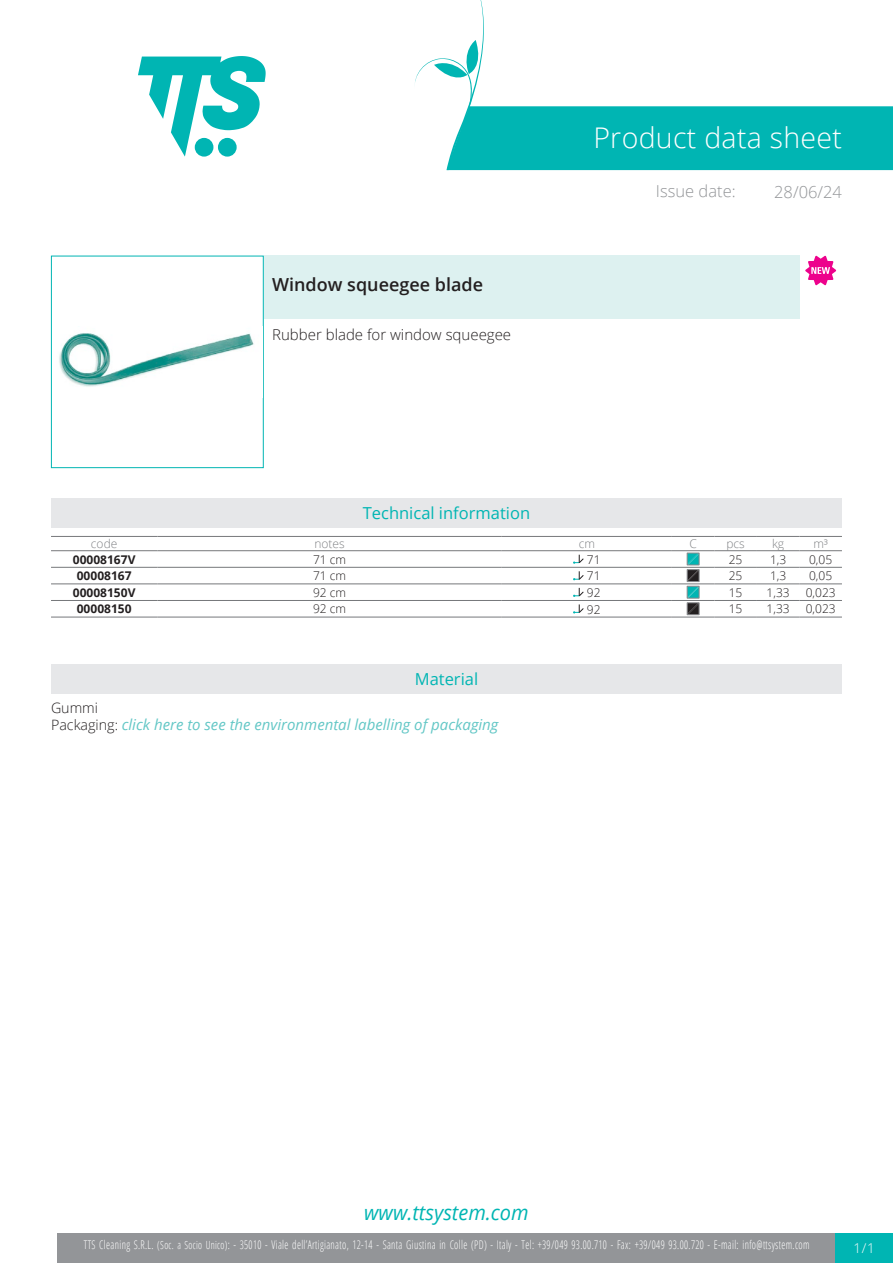
<style>
.page{position:relative;width:893px;height:1263px;background:#fff}
.page>*{position:absolute;margin:0;border:0;box-sizing:border-box;transform-origin:0 0}
.Titolo1{font:300 28.5px "Open Sans";letter-spacing:.01em;color:#fff}
.t1{font:italic 20.85px "Open Sans";color:#00b5b3;scale:.96 1}
.Nome{font:600 18px "Open Sans";color:#231f20}
.Titolo3{font:16.5px "Open Sans";color:#00b5b3}
.Titolo2{font:300 16.5px "Open Sans";color:#939598}
.Titolo16{font:16.5px "Open Sans";color:#00b5b3}
.Materiale{font:italic 15px "Open Sans";color:#63c7c6}
.Descrizione{font:300 15px "Open Sans";color:#231f20}
.Materiale-2{font:300 14.25px "Open Sans";color:#231f20}
.t2{font:300 13.5px "Open Sans";color:#fff}
.t3{font:300 12px "Open Sans Condensed";letter-spacing:.035em;color:#fff;scale:.85 1}
.TabTecnica_Corpo{font:300 12px "Open Sans";color:#231f20}
.TabTecnica_Codice{font:700 12px "Open Sans";color:#231f20}
.TabTecnica_Intestazione{font:300 12px "Open Sans";color:#808285}
.s1{font-weight:300;font-style:normal;font-size:14.25px;color:#231f20}
.s2{font-size:11.25px}
</style>
<div class="page">
<svg style="left:138px;top:56px;width:128px;height:101px"></svg>
<div style="left:57px;top:1233px;width:779px;height:30px;background:#939598"></div>
<div style="left:836px;top:1233px;width:57px;height:30px;background:#00b5b3"></div>
<svg style="left:415px;top:0;width:478px;height:170px"></svg>
<div style="left:51px;top:256px;width:213px;height:212px;border:1px solid #00b5b3"></div>
<img style="left:52px;top:326px;width:211px;height:71px">
<div style="left:264px;top:256px;width:535px;height:63px;background:#ddf1f0"></div>
<svg style="left:805px;top:256px;width:31px;height:29px"></svg>
<div style="left:51px;top:498px;width:791px;height:30px;background:#e6e7e9"></div>
<hr style="left:51px;top:536px;width:106px;height:1px;background:#76787b">
<hr style="left:51px;top:550px;width:106px;height:1px;background:#76787b">
<hr style="left:157px;top:536px;width:345px;height:1px;background:#76787b">
<hr style="left:157px;top:550px;width:345px;height:1px;background:#76787b">
<hr style="left:502px;top:536px;width:170px;height:1px;background:#76787b">
<hr style="left:502px;top:550px;width:170px;height:1px;background:#76787b">
<hr style="left:672px;top:536px;width:42px;height:1px;background:#76787b">
<hr style="left:672px;top:550px;width:42px;height:1px;background:#76787b">
<hr style="left:714px;top:536px;width:43px;height:1px;background:#76787b">
<hr style="left:714px;top:550px;width:43px;height:1px;background:#76787b">
<hr style="left:757px;top:536px;width:42px;height:1px;background:#76787b">
<hr style="left:757px;top:550px;width:42px;height:1px;background:#76787b">
<hr style="left:799px;top:536px;width:43px;height:1px;background:#76787b">
<hr style="left:799px;top:550px;width:43px;height:1px;background:#76787b">
<hr style="left:51px;top:567px;width:106px;height:1px;background:#76787b">
<hr style="left:157px;top:567px;width:345px;height:1px;background:#76787b">
<hr style="left:502px;top:567px;width:170px;height:1px;background:#76787b">
<hr style="left:672px;top:567px;width:42px;height:1px;background:#76787b">
<hr style="left:714px;top:567px;width:43px;height:1px;background:#76787b">
<hr style="left:757px;top:567px;width:42px;height:1px;background:#76787b">
<hr style="left:799px;top:567px;width:43px;height:1px;background:#76787b">
<hr style="left:51px;top:584px;width:106px;height:1px;background:#76787b">
<hr style="left:157px;top:584px;width:345px;height:1px;background:#76787b">
<hr style="left:502px;top:584px;width:170px;height:1px;background:#76787b">
<hr style="left:672px;top:584px;width:42px;height:1px;background:#76787b">
<hr style="left:714px;top:584px;width:43px;height:1px;background:#76787b">
<hr style="left:757px;top:584px;width:42px;height:1px;background:#76787b">
<hr style="left:799px;top:584px;width:43px;height:1px;background:#76787b">
<hr style="left:51px;top:600px;width:106px;height:1px;background:#76787b">
<hr style="left:51px;top:617px;width:106px;height:1px;background:#76787b">
<hr style="left:157px;top:600px;width:345px;height:1px;background:#76787b">
<hr style="left:157px;top:617px;width:345px;height:1px;background:#76787b">
<hr style="left:502px;top:600px;width:170px;height:1px;background:#76787b">
<hr style="left:502px;top:617px;width:170px;height:1px;background:#76787b">
<hr style="left:672px;top:600px;width:42px;height:1px;background:#76787b">
<hr style="left:672px;top:617px;width:42px;height:1px;background:#76787b">
<hr style="left:714px;top:600px;width:43px;height:1px;background:#76787b">
<hr style="left:714px;top:617px;width:43px;height:1px;background:#76787b">
<hr style="left:757px;top:600px;width:42px;height:1px;background:#76787b">
<hr style="left:757px;top:617px;width:42px;height:1px;background:#76787b">
<hr style="left:799px;top:600px;width:43px;height:1px;background:#76787b">
<hr style="left:799px;top:617px;width:43px;height:1px;background:#76787b">
<svg style="left:573px;top:555px;width:11px;height:9px"></svg>
<svg style="left:573px;top:571px;width:11px;height:9px"></svg>
<svg style="left:573px;top:588px;width:11px;height:9px"></svg>
<svg style="left:573px;top:604px;width:11px;height:9px"></svg>
<svg style="left:687px;top:553px;width:12px;height:60px"></svg>
<div style="left:687px;top:603px;width:12px;height:12px;border:1px solid #87898c"></div>
<div style="left:51px;top:664px;width:791px;height:30px;background:#e6e7e9"></div>
<p class="Nome" style="left:272px;top:272px;width:212px">Window squeegee blade</p>
<p class="Descrizione" style="left:272px;top:324px;width:241px">Rubber blade for window squeegee</p>
<p class="Titolo3" style="left:363px;top:502px;width:169px">Technical information</p>
<p class="Titolo1" style="left:593px;top:118px;width:250px">Product data sheet</p>
<p class="Titolo2" style="left:656px;top:180px;width:81px">Issue date:</p>
<h3 class="Titolo2" style="left:774px;top:180px;width:69px">28/06/24</h3>
<p class="TabTecnica_Intestazione" style="left:91px;top:535px;width:28px">code</p>
<p class="TabTecnica_Intestazione" style="left:314px;top:535px;width:32px">notes</p>
<p class="TabTecnica_Intestazione" style="left:579px;top:535px;width:18px">cm</p>
<p class="TabTecnica_Intestazione" style="left:689px;top:535px;width:9px">C</p>
<p class="TabTecnica_Intestazione" style="left:726px;top:535px;width:20px">pcs</p>
<p class="TabTecnica_Intestazione" style="left:772px;top:535px;width:14px">kg</p>
<p class="TabTecnica_Intestazione" style="left:813px;top:535px;width:16px">m³</p>
<p class="TabTecnica_Codice" style="left:73px;top:551px;width:64px">00008167V</p>
<p class="TabTecnica_Corpo" style="left:313px;top:551px;width:35px">71 cm</p>
<p class="TabTecnica_Corpo" style="left:587px;top:551px;width:15px">71</p>
<p class="TabTecnica_Corpo" style="left:729px;top:551px;width:15px">25</p>
<p class="TabTecnica_Corpo" style="left:770px;top:551px;width:18px">1,3</p>
<p class="TabTecnica_Corpo" style="left:809px;top:551px;width:25px">0,05</p>
<p class="TabTecnica_Codice" style="left:77px;top:567px;width:56px">00008167</p>
<p class="TabTecnica_Corpo" style="left:313px;top:568px;width:35px">71 cm</p>
<p class="TabTecnica_Corpo" style="left:587px;top:568px;width:15px">71</p>
<p class="TabTecnica_Corpo" style="left:729px;top:568px;width:15px">25</p>
<p class="TabTecnica_Corpo" style="left:770px;top:568px;width:18px">1,3</p>
<p class="TabTecnica_Corpo" style="left:809px;top:568px;width:25px">0,05</p>
<p class="TabTecnica_Codice" style="left:73px;top:584px;width:64px">00008150V</p>
<p class="TabTecnica_Corpo" style="left:313px;top:584px;width:35px">92 cm</p>
<p class="TabTecnica_Corpo" style="left:587px;top:584px;width:15px">92</p>
<p class="TabTecnica_Corpo" style="left:729px;top:584px;width:15px">15</p>
<p class="TabTecnica_Corpo" style="left:767px;top:584px;width:25px">1,33</p>
<p class="TabTecnica_Corpo" style="left:806px;top:584px;width:31px">0,023</p>
<p class="TabTecnica_Codice" style="left:77px;top:600px;width:56px">00008150</p>
<p class="TabTecnica_Corpo" style="left:313px;top:601px;width:35px">92 cm</p>
<p class="TabTecnica_Corpo" style="left:587px;top:601px;width:15px">92</p>
<p class="TabTecnica_Corpo" style="left:729px;top:601px;width:15px">15</p>
<p class="TabTecnica_Corpo" style="left:767px;top:601px;width:25px">1,33</p>
<p class="TabTecnica_Corpo" style="left:806px;top:601px;width:31px">0,023</p>
<p class="Titolo16" style="left:415px;top:668px;width:65px">Material</p>
<p class="Materiale-2" style="left:51px;top:698px;width:49px">Gummi</p>
<p class="Materiale" style="left:51px;top:714px;width:449px"><span class="s1">Packaging:</span> click here to see the environmental labelling of packaging</p>
<h2 class="t1" style="left:364px;top:1198px;width:173px">www.ttsystem.com</h2>
<p class="t3" style="left:84px;top:1236px;width:855px">TTS Cleaning S.R.L. <span class="s2">(Soc. a Socio Unico)</span>: - 35010 - Viale dell’Artigianato, 12-14 - Santa Giustina in Colle (PD) - Italy - Tel: +39/049 93.00.710 - Fax: +39/049 93.00.720 - E-mail: info@ttsystem.com</p>
<p class="t2" style="left:854px;top:1239px;width:23px">1/1</p>
</div>
